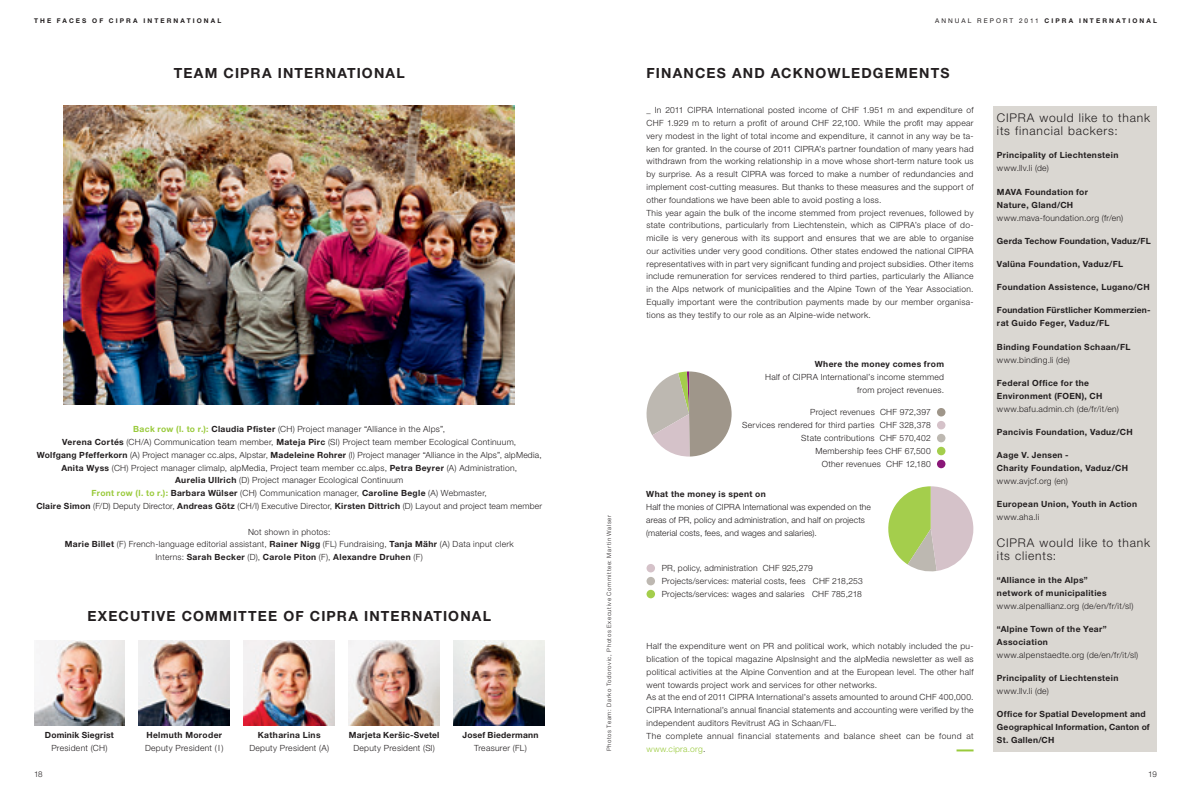
<style>
.page{position:relative;width:1191px;height:794px;background:#fff}
.page>*{position:absolute;margin:0;border:0;box-sizing:border-box;transform-origin:0 0}
.t1{font:700 14px "Helvetica Neue LT Pro";letter-spacing:.085em;color:#231f20}
.t2{font:300 12px/13px "Helvetica Neue LT Pro";letter-spacing:.065em;color:#231f20}
.t3{font:300 8.5px/12.8px "Helvetica Neue LT Pro";letter-spacing:.03em;color:#231f20}
.t4{font:700 8.5px/13px "Helvetica Neue LT Pro";letter-spacing:.03em;color:#231f20}
.t5{font:300 8px "Helvetica Neue LT Pro";color:#231f20}
.t6{font:700 6.5px "Helvetica Neue LT Pro";letter-spacing:.325em;color:#231f20}
.t7{font:300 6px "Helvetica Neue LT Pro";letter-spacing:.105em;color:#231f20}
.s1{font-weight:400}
.s2{font-weight:700;color:#99ca3b}
.s3{font-weight:700}
.s4{color:#99ca3b}
</style>
<div class="page">
<div style="left:993px;top:106px;width:163px;height:645px;background:#dad7d2"></div>
<div style="left:937px;top:408px;width:8px;height:8px;background:#9f968a;border-radius:50%"></div>
<div style="left:937px;top:421px;width:8px;height:8px;background:#d5c2c9;border-radius:50%"></div>
<div style="left:937px;top:434px;width:8px;height:8px;background:#bdb8b1;border-radius:50%"></div>
<div style="left:937px;top:447px;width:8px;height:8px;background:#a4ce4c;border-radius:50%"></div>
<div style="left:937px;top:460px;width:8px;height:8px;background:#8a1778;border-radius:50%"></div>
<div style="left:646px;top:564px;width:9px;height:8px;background:#d5c2c9;border-radius:50%"></div>
<div style="left:646px;top:577px;width:9px;height:8px;background:#bdb8b1;border-radius:50%"></div>
<div style="left:646px;top:590px;width:9px;height:8px;background:#a4ce4c;border-radius:50%"></div>
<svg style="left:956px;top:749px;width:17px;height:2px"></svg>
<img style="left:34px;top:641px;width:91px;height:85px">
<img style="left:454px;top:641px;width:90px;height:85px">
<img style="left:139px;top:641px;width:91px;height:85px">
<img style="left:244px;top:641px;width:90px;height:85px">
<img style="left:349px;top:641px;width:90px;height:85px">
<img style="left:64px;top:106px;width:451px;height:299px">
<svg style="left:646px;top:371px;width:85px;height:86px"></svg>
<svg style="left:888px;top:486px;width:85px;height:86px"></svg>
<p class="t6" style="left:34px;top:16px;width:89px">The f ac es of CIPRA</p>
<p class="t6" style="left:143px;top:16px;width:79px">I nternational</p>
<p class="t6" style="left:935px;top:16px;width:223px"><span class="s1">ANNUA L REPORT 2011</span> Cipra I nternational</p>
<h1 class="t1" style="left:174px;top:64px;width:72px">Team CIPRA</h1>
<h1 class="t1" style="left:278px;top:64px;width:128px">International</h1>
<p class="t3" style="left:36px;top:423px;width:507px;text-align:center"><span class="s2">Back row (l. to r.):</span> <span class="s3">Claudia Pfister</span> (CH) Project manager “Alliance in the Alps”,<br><span class="s3">Verena Cortés</span> (CH/A) Communication team member, <span class="s3">Mateja Pirc</span> (SI) Project team member Ecological Continuum,<br><span class="s3">Wolfgang Pfefferkorn</span> (A) Project manager cc.alps, Alpstar, <span class="s3">Madeleine Rohrer</span> (I) Project manager “Alliance in the Alps”, alpMedia, <span class="s3">Anita Wyss</span> (CH) Project manager climalp, alpMedia, Project team member cc.alps, <span class="s3">Petra Beyrer</span> (A) Administration,<br><span class="s3">Aurelia Ullrich</span> (D) Project manager Ecological Continuum<br><span class="s2">Front row (l. to r.):</span> <span class="s3">Barbara Wülser</span> (CH) Communication manager, <span class="s3">Caroline Begle</span> (A) Webmaster,<br><span class="s3">Claire Simon</span> (F/D) Deputy Director, <span class="s3">Andreas Götz</span> (CH/I) Executive Director, <span class="s3">Kirsten Dittrich</span> (D) Layout and project team member</p>
<p class="t3" style="left:65px;top:525px;width:450px;text-align:center">Not shown in photos:<br><span class="s3">Marie Billet</span> (F) French-language editorial assistant, <span class="s3">Rainer Nigg</span> (FL) Fundraising, <span class="s3">Tanja Mähr</span> (A) Data input clerk<br>Interns: <span class="s3">Sarah Becker</span> (D), <span class="s3">Carole Piton</span> (F), <span class="s3">Alexandre Druhen</span> (F)</p>
<h1 class="t1" style="left:87px;top:607px;width:244px">Executive Committee of CIPRA</h1>
<h1 class="t1" style="left:364px;top:607px;width:128px">International</h1>
<p class="t4" style="left:45px;top:728px;width:70px">Dominik Siegrist</p>
<p class="t3" style="left:51px;top:741px;width:57px">President (CH)</p>
<p class="t4" style="left:146px;top:728px;width:77px">Helmuth Moroder</p>
<p class="t3" style="left:145px;top:741px;width:80px">Deputy President ( I )</p>
<p class="t4" style="left:258px;top:728px;width:64px">Katharina Lins</p>
<p class="t3" style="left:249px;top:741px;width:81px">Deputy President (A)</p>
<p class="t4" style="left:349px;top:728px;width:92px">Marjeta Keršic-Svetel</p>
<p class="t3" style="left:353px;top:741px;width:83px">Deputy President (Sl)</p>
<p class="t4" style="left:462px;top:728px;width:77px">Josef Biedermann</p>
<p class="t3" style="left:474px;top:741px;width:54px">Treasurer (FL)</p>
<p class="t7" style="left:605px;top:751px;width:238px;rotate:-90deg">Photos Team: Darko Todorovic, Photos Executive Committee: Martin Walser</p>
<h1 class="t1" style="left:646px;top:64px;width:137px">Finances and Ack</h1>
<h1 class="t1" style="left:804px;top:64px;width:147px">nowledgements</h1>
<p class="t3" style="left:646px;top:104px;width:328px">_ In 2011 CIPRA International posted income of CHF 1.951 m and expenditure of CHF 1.929 m to return a profit of around CHF 22,100. While the profit may appear very modest in the light of total income and expenditure, it cannot in any way be ta&shy;ken for granted. In the course of 2011 CIPRA’s partner foundation of many years had withdrawn from the working relationship in a move whose short-term nature took us by surprise. As a result CIPRA was forced to make a number of redundancies and implement cost-cutting measures. But thanks to these measures and the support of other foundations we have been able to avoid posting a loss.<br>This year again the bulk of the income stemmed from project revenues, followed by state contributions, particularly from Liechtenstein, which as CIPRA’s place of do&shy;micile is very generous with its support and ensures that we are able to organise our activities under very good conditions. Other states endowed the national CIPRA representatives with in part very significant funding and project subsidies. Other items include remuneration for services rendered to third parties, particularly the Alliance in the Alps network of municipalities and the Alpine Town of the Year Association.<br>Equally important were the contribution payments made by our member organisa&shy;tions as they testify to our role as an Alpine-wide network.</p>
<p class="t4" style="left:815px;top:357px;width:131px">Where the money comes from</p>
<p class="t3" style="left:765px;top:370px;width:180px;text-align:right">Half of CIPRA International’s income stemmed from project revenues.</p>
<p class="t3" style="left:742px;top:405px;width:190px;text-align:right">Project revenues CHF 972,397<br>Services rendered for third parties CHF 328,378<br>State contributions CHF 570,402<br>Membership fees CHF 67,500<br>Other revenues CHF 12,180</p>
<p class="t4" style="left:646px;top:487px;width:121px">What the money is spent on</p>
<p class="t3" style="left:646px;top:500px;width:226px">Half the monies of CIPRA International was expended on the areas of PR, policy and administration, and half on projects (material costs, fees, and wages and salaries).</p>
<p class="t3" style="left:662px;top:561px;width:202px">PR, policy, administration CHF 925,279<br>Projects/services: material costs, fees CHF 218,253<br>Projects/services: wages and salaries CHF 785,218</p>
<p class="t3" style="left:646px;top:640px;width:328px">Half the expenditure went on PR and political work, which notably included the pu&shy;blication of the topical magazine AlpsInsight and the alpMedia newsletter as well as political activities at the Alpine Convention and at the European level. The other half went towards project work and services for other networks.<br>As at the end of 2011 CIPRA International’s assets amounted to around CHF 400,000.<br>CIPRA International’s annual financial statements and accounting were verified by the independent auditors Revitrust AG in Schaan/FL.<br>The complete annual financial statements and balance sheet can be found at <span class="s4">www.cipra.org</span>.</p>
<h2 class="t2" style="left:997px;top:111px;width:155px">CIPRA would like to thank its financial backers:</h2>
<p class="t4" style="left:997px;top:149px;width:123px">Principality of Liechtenstein</p>
<p class="t3" style="left:997px;top:162px;width:53px">www.llv.li (de)</p>
<p class="t4" style="left:997px;top:185px;width:8px">MAVA</p>
<p class="t4" style="left:997px;top:185px;width:93px;text-indent:28px">Foundation for<br>Nature, Gland/CH</p>
<p class="t3" style="left:997px;top:211px;width:128px">www.mava-foundation.org (fr/en)</p>
<p class="t4" style="left:997px;top:234px;width:154px">Gerda Techow Foundation, Vaduz/FL</p>
<p class="t4" style="left:997px;top:257px;width:127px">Valüna Foundation, Vaduz/FL</p>
<p class="t4" style="left:997px;top:280px;width:153px">Foundation Assistence, Lugano/CH</p>
<p class="t4" style="left:997px;top:304px;width:155px">Foundation Fürstlicher Kommerzien&shy;rat Guido Feger, Vaduz/FL</p>
<p class="t4" style="left:997px;top:340px;width:134px">Binding Foundation Schaan/FL</p>
<p class="t3" style="left:997px;top:353px;width:74px">www.binding.li (de)</p>
<p class="t4" style="left:997px;top:376px;width:94px">Federal Office for the<br>Environment (FOEN</p>
<p class="t4" style="left:1081px;top:389px;width:21px">), CH</p>
<p class="t3" style="left:997px;top:402px;width:123px">www.bafu.admin.ch (de/fr/it/en)</p>
<p class="t4" style="left:997px;top:425px;width:136px">Pancivis Foundation, Vaduz/CH</p>
<p class="t4" style="left:997px;top:448px;width:131px">Aage V. Jensen -<br>Charity Foundation, Vaduz/CH</p>
<p class="t3" style="left:997px;top:475px;width:72px">www.avjcf.org (en)</p>
<p class="t4" style="left:997px;top:498px;width:142px">European Union, Youth in Action</p>
<p class="t3" style="left:997px;top:511px;width:44px">www.aha.li</p>
<h2 class="t2" style="left:997px;top:535px;width:155px">CIPRA would like to thank its clients:</h2>
<p class="t4" style="left:997px;top:573px;width:111px">“Alliance in the Alps” network of municipalities</p>
<p class="t3" style="left:997px;top:599px;width:138px">www.alpenallianz.org (de/en/fr/it/sl)</p>
<p class="t4" style="left:997px;top:622px;width:111px">“Alpine Town of the Year”<br>Association</p>
<p class="t3" style="left:997px;top:648px;width:143px">www.alpenstaedte.org (de/en/fr/it/sl)</p>
<p class="t4" style="left:997px;top:671px;width:123px">Principality of Liechtenstein</p>
<p class="t3" style="left:997px;top:684px;width:53px">www.llv.li (de)</p>
<p class="t4" style="left:997px;top:707px;width:154px">Office for Spatial Development and<br>Geographical Information, Canton of<br>St. Gallen/CH</p>
<p class="t5" style="left:34px;top:769px;width:10px">18</p>
<p class="t5" style="left:1148px;top:769px;width:10px">19</p>
</div>
